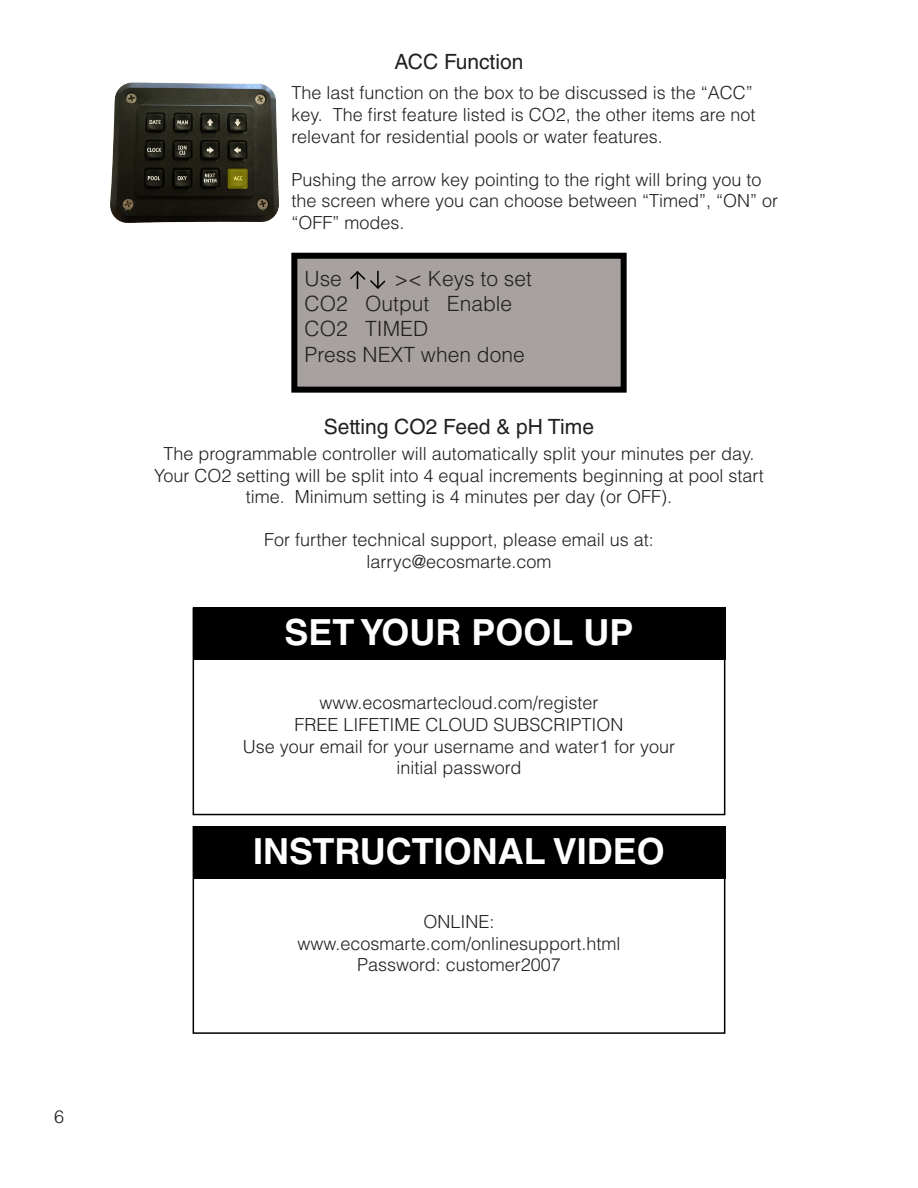
<style>
.page{position:relative;width:918px;height:1188px;background:#fff}
.page>*{position:absolute;margin:0;border:0;box-sizing:border-box;transform-origin:0 0}
.t1{font:700 36px "Helvetica LT Std";color:#fff}
.t2{font:300 21px "Helvetica LT Std";color:#231f20}
.t3{font:21px "Helvetica LT Std";color:#231f20}
.t4{font:300 18px/21.6px "Helvetica LT Std";color:#231f20}
</style>
<div class="page">
<img style="left:110px;top:82px;width:169px;height:141px">
<svg style="left:228px;top:168px;width:20px;height:21px"></svg>
<div style="left:291px;top:253px;width:336px;height:140px;background:#a7a2a0;border:6px solid #000"></div>
<svg style="left:350px;top:270px;width:36px;height:19px"></svg>
<div style="left:193px;top:608px;width:532px;height:207px;border:2px solid #000"></div>
<div style="left:193px;top:826px;width:532px;height:208px;border:2px solid #000"></div>
<div style="left:193px;top:608px;width:532px;height:52px;background:#000"></div>
<div style="left:193px;top:826px;width:532px;height:52px;background:#000"></div>
<p class="t4" style="left:54px;top:1105px;width:12px">6</p>
<p class="t3" style="left:395px;top:50px;width:130px">ACC Function</p>
<p class="t4" style="left:292px;top:82px;width:465px">The last function on the box to be discussed is the “ACC” key. The first feature listed is CO2, the other items are not relevant for residential pools or water features.</p>
<p class="t4" style="left:292px;top:168px;width:488px">Pushing the arrow key pointing to the right will bring you to the screen where you can choose between “Timed”, “ON” or “OFF” modes.</p>
<p class="t2" style="left:305px;top:265px;width:39px">Use</p>
<p class="t2" style="left:394px;top:265px;width:139px">&gt;&lt; Keys to set</p>
<p class="t2" style="left:305px;top:291px;width:209px">CO2 Output Enable</p>
<p class="t2" style="left:305px;top:316px;width:125px">CO2 TIMED</p>
<p class="t2" style="left:305px;top:341px;width:222px">Press NEXT when done</p>
<p class="t3" style="left:324px;top:414px;width:272px">Setting CO2 Feed &amp; pH Time</p>
<p class="t4" style="left:154px;top:443px;width:611px;text-align:center">The programmable controller will automatically split your minutes per day.<br>Your CO2 setting will be split into 4 equal increments beginning at pool start time. Minimum setting is 4 minutes per day (or OFF).</p>
<p class="t4" style="left:264px;top:529px;width:391px">For further technical support, please email us at:</p>
<p class="t4" style="left:366px;top:551px;width:187px">larryc@ecosmarte.com</p>
<p class="t1" style="left:284px;top:611px;width:351px">SET YOUR POOL UP</p>
<p class="t4" style="left:319px;top:692px;width:281px">www.ecosmartecloud.com/register</p>
<p class="t4" style="left:294px;top:714px;width:331px">FREE LIFETIME CLOUD SUBSCRIPTION</p>
<p class="t4" style="left:243px;top:735px;width:434px">Use your email for your username and water1 for your</p>
<p class="t4" style="left:397px;top:757px;width:126px">initial password</p>
<p class="t1" style="left:253px;top:829px;width:413px">INSTRUCTIONAL VIDEO</p>
<p class="t4" style="left:423px;top:911px;width:73px">ONLINE:</p>
<p class="t4" style="left:298px;top:932px;width:324px">www.ecosmarte.com/onlinesupport.html</p>
<p class="t4" style="left:357px;top:954px;width:205px">Password: customer2007</p>
</div>
